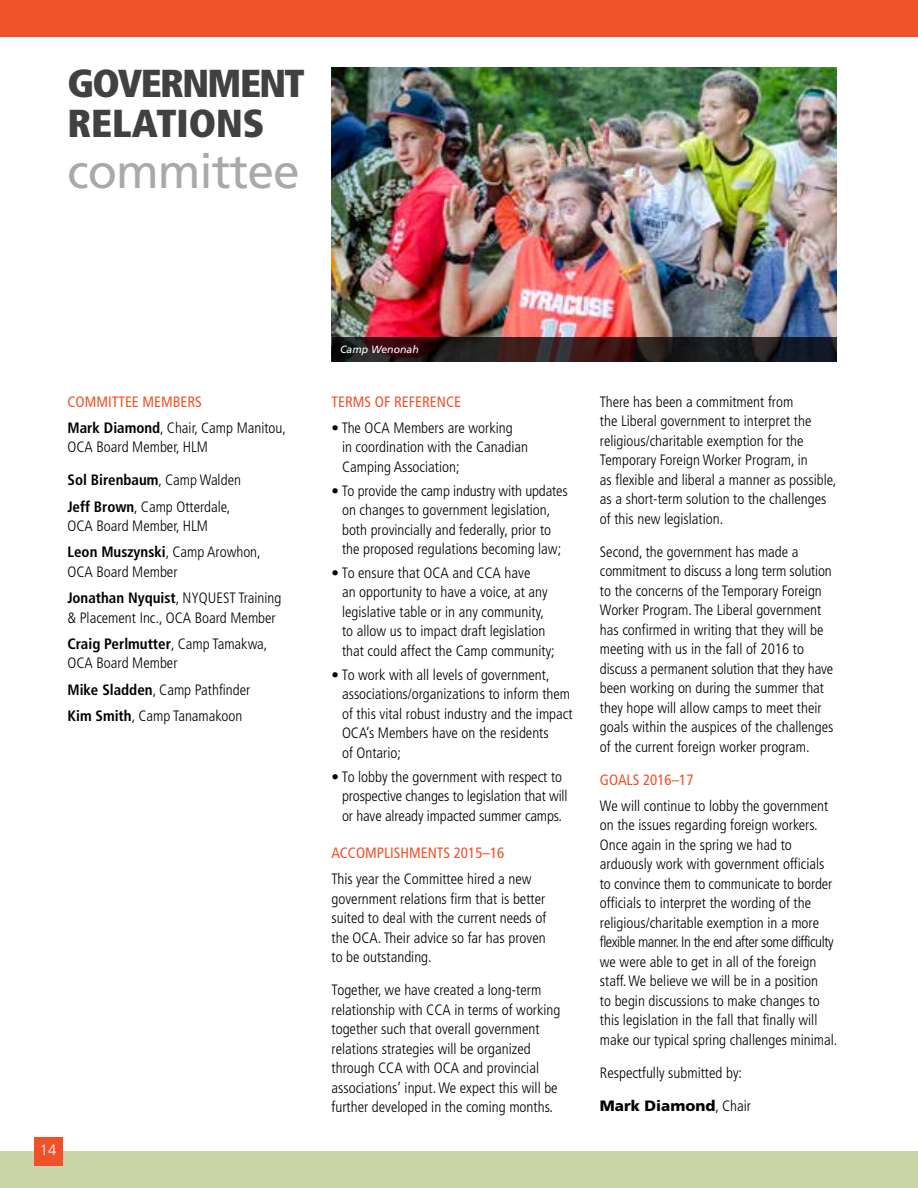
<style>
.page{position:relative;width:918px;height:1188px;background:#fff}
.page>*{position:absolute;margin:0;border:0;box-sizing:border-box;transform-origin:0 0}
.t1{font:48px "Frutiger LT Std";letter-spacing:-.02em;color:#a7a9ac}
.t2{font:900 condensed 39px/40.5px "Frutiger LT Std";letter-spacing:-.04em;color:#414042}
.t3{font:300 condensed 15px/19.5px "Frutiger";color:#000}
.t4{font:condensed 15px "Frutiger";color:#f05128}
.t5{font:900 15px "Frutiger";color:#000}
.t6{font:300 15px "Frutiger";color:#fff}
.t7{font:italic 10.5px "Frutiger";color:#fff}
.s1{font-weight:400;color:#f05128}
.s2{font-weight:700}
.s3{font-weight:300;font-stretch:condensed}
</style>
<div class="page">
<div style="left:0;top:0;width:918px;height:37px;background:#f05128"></div>
<div style="left:0;top:1151px;width:918px;height:37px;background:#ccd5a7"></div>
<img style="left:332px;top:68px;width:504px;height:270px">
<svg style="left:332px;top:338px;width:505px;height:24px;background:#261a1c"></svg>
<div style="left:34px;top:1137px;width:28px;height:29px;background:#f05128"></div>
<h2 class="t2" style="left:68px;top:63px;width:239px">GOVERNMENT<br>RELATIONS</h2>
<h1 class="t1" style="left:68px;top:143px;width:234px">committee</h1>
<p class="t3" style="left:68px;top:388px;width:220px;line-height:26.2px;text-indent:75px"><span class="s1">MEMBERS<br></span><span class="s2">Mark Diamond</span>, Chair, Camp Manitou,</p>
<p class="t3" style="left:68px;top:438px;width:142px">OCA Board Member, H LM</p>
<p class="t3" style="left:68px;top:467px;width:175px;line-height:26.2px"><span class="s2">Sol Birenbaum</span>, Camp Walden<br><span class="s2">Jeff Brown</span>, Camp Otterdale,</p>
<p class="t3" style="left:68px;top:513px;width:195px;line-height:26.2px">OCA Board Member, H LM<br><span class="s2">Leon Muszynski</span>, Camp Arowhon,</p>
<p class="t3" style="left:68px;top:559px;width:215px;line-height:26.2px">OCA Board Member<br><span class="s2">Jonathan Nyquist</span>, NYQUEST Training</p>
<p class="t3" style="left:68px;top:604px;width:210px;line-height:26.2px">&amp; Placement Inc., OCA Board Member<br><span class="s2">Craig Perlmutter</span>, Camp Tamakwa,</p>
<p class="t3" style="left:68px;top:650px;width:184px;line-height:26.2px">OCA Board Member<br><span class="s2">Mike Sladden</span>, Camp Pathfinder<br><span class="s2">Kim Smith</span>, Camp Tanamakoon</p>
<p class="t4" style="left:68px;top:393px;width:48px">cOMMITTEE</p>
<p class="t6" style="left:40px;top:1142px;width:18px">14</p>
<p class="t7" style="left:340px;top:343px;width:80px">Camp Wenonah</p>
<p class="t4" style="left:332px;top:393px;width:71px">TERMS OF REFEREN</p>
<p class="t4" style="left:446px;top:393px;width:15px">CE</p>
<p class="t3" style="left:342px;top:418px;width:188px;text-indent:-10px">• The OCA Members are working<br>in coordination with the Canadian<br>Camping Association;</p>
<p class="t3" style="left:332px;top:481px;width:238px;text-align:center">• To provide the camp industry with updates on changes to government legislation, both provincially and federally, prior to<br>the proposed regulations becoming law;</p>
<p class="t3" style="left:342px;top:563px;width:214px;text-indent:-10px">• To ensure that OCA and CCA have<br>an opportunity to have a voice, at any legislative table or in any community, to allow us to impact draft legislation that could affect the Camp community;</p>
<p class="t3" style="left:342px;top:665px;width:232px;text-indent:-10px">• To work with all levels of government, associations/organizations to inform them of this vital robust industry and the impact OCA’s Members have on the residents<br>of Ontario;</p>
<p class="t3" style="left:342px;top:767px;width:227px;text-indent:-10px">• To lobby the government with respect to prospective changes to legislation that will or have already impacted summer camps.</p>
<p class="t4" style="left:332px;top:844px;width:98px">ACCOMPLISHMENTS</p>
<p class="t4" style="left:454px;top:844px;width:52px">2015–16</p>
<p class="t3" style="left:332px;top:869px;width:216px">This year the Committee hired a new government relations firm that is better suited to deal with the current needs of the OCA. Their advice so far has proven to be outstanding.</p>
<p class="t3" style="left:332px;top:980px;width:230px">Together, we have created a long-term relationship with CCA in terms of working together such that overall government relations strategies will be organized through CCA with OCA and provincial associations’ input. We expect this will be further developed in the coming months.</p>
<p class="t3" style="left:600px;top:392px;width:238px">There has been a commitment from<br>the Liberal government to interpret the religious/charitable exemption for the Temporary Foreign Worker Program, in<br>as flexible and liberal a manner as possible, as a short-term solution to the challenges of this new legislation.</p>
<p class="t3" style="left:600px;top:542px;width:235px">Second, the government has made a commitment to discuss a long term solution to the concerns of the Temporary Foreign Worker Program. The Liberal government has confirmed in writing that they will be meeting with us in the fall of 2016 to discuss a permanent solution that they have been working on during the summer that they hope will allow camps to meet their goals within the auspices of the challenges of the current foreign worker program.</p>
<p class="t4" style="left:600px;top:771px;width:95px">GOALS 2016–17</p>
<p class="t3" style="left:600px;top:796px;width:239px">We will continue to lobby the government on the issues regarding foreign workers.<br>Once again in the spring we had to arduously work with government officials to convince them to communicate to border officials to interpret the wording of the religious/charitable exemption in a more flexible manner. In the end after some difficulty we were able to get in all of the foreign staff. We believe we will be in a position<br>to begin discussions to make changes to this legislation in the fall that finally will make our typical spring challenges minimal.</p>
<p class="t3" style="left:600px;top:1063px;width:144px">Respectfully submitted by:</p>
<p class="t5" style="left:600px;top:1096px;width:153px">Mark Diamond<span class="s3">, Chair</span></p>
</div>
